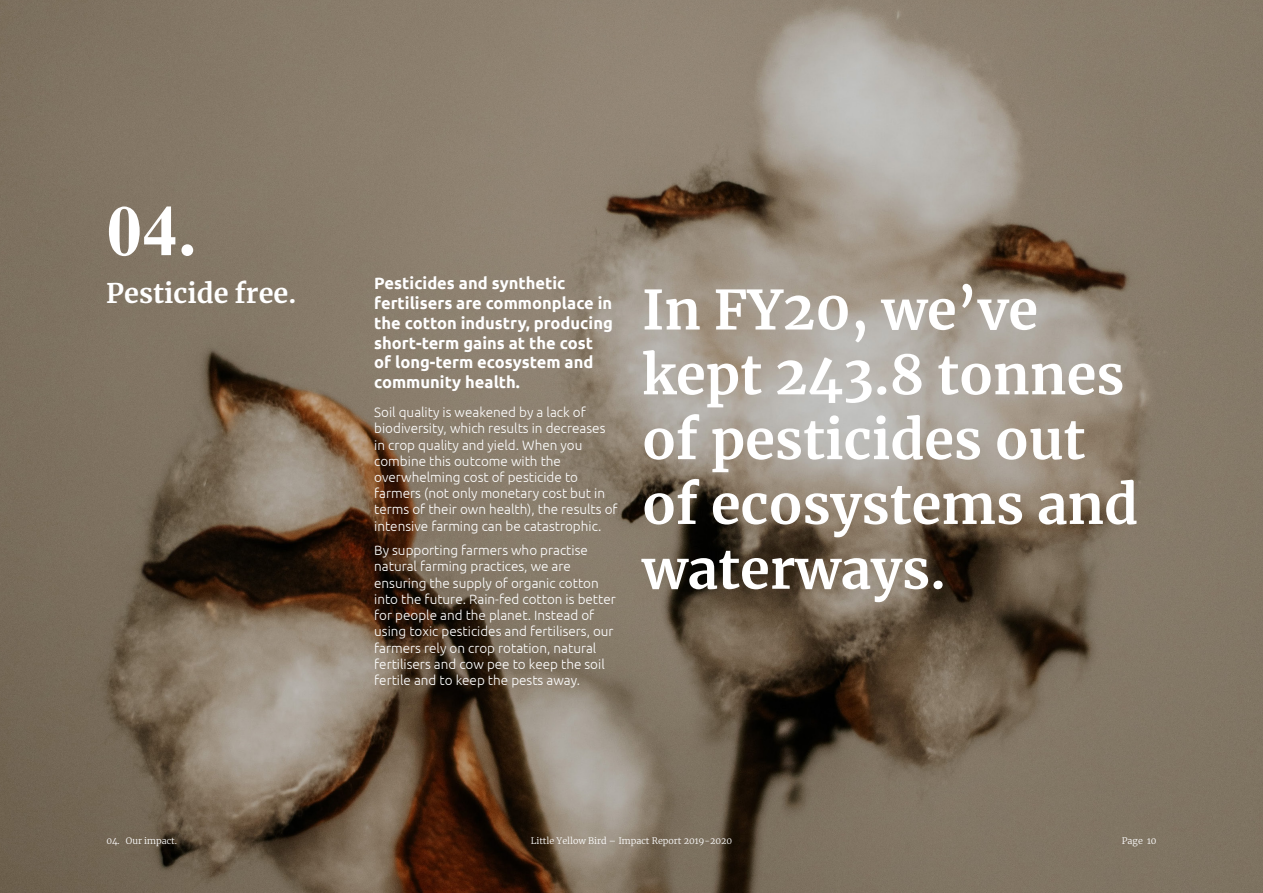
<style>
.page{position:relative;width:1263px;height:893px;background:#fff}
.page>*{position:absolute;margin:0;border:0;box-sizing:border-box;transform-origin:0 0}
.N1_-_Numerals{font:700 72px "Times New Roman";color:#fff}
.H1_-_Big_Heading{font:700 54px/64.8px "Merriweather";color:#fff}
.H3_-_Sub_Heading{font:700 27px "Merriweather";color:#fff}
.B2_-_into_para{font:700 16.5px/19.8px "Ubuntu";color:#fff}
.B1_-_Body{font:300 13.5px/16.2px "Ubuntu";color:#fff}
.H5_-_Heading_Small{font:300 9px "Merriweather";color:#fff}
</style>
<div class="page">
<img style="left:0;top:0;width:1263px;height:893px">
<p class="N1_-_Numerals" style="left:106px;top:181px;width:91px">04.</p>
<p class="B2_-_into_para" style="left:374px;top:273px;width:240px">Pesticides and synthetic fertilisers are commonplace in the cotton industry, producing short-term gains at the cost of long-term ecosystem and community health.</p>
<p class="B1_-_Body" style="left:374px;top:404px;width:245px">Soil quality is weakened by a lack of biodiversity, which results in decreases in crop quality and yield. When you combine this outcome with the overwhelming cost of pesticide to farmers (not only monetary cost but in terms of their own health), the results of intensive farming can be catastrophic.</p>
<p class="B1_-_Body" style="left:374px;top:542px;width:243px">By supporting farmers who practise natural farming practices, we are ensuring the supply of organic cotton into the future. Rain-fed cotton is better for people and the planet. Instead of using toxic pesticides and fertilisers, our farmers rely on crop rotation, natural fertilisers and cow pee to keep the soil fertile and to keep the pests away.</p>
<p class="H3_-_Sub_Heading" style="left:106px;top:274px;width:191px">Pesticide free.</p>
<p class="H1_-_Big_Heading" style="left:642px;top:276px;width:497px">In FY20, we’ve kept 243.8 tonnes of pesticides out of ecosystems and waterways.</p>
<p class="H5_-_Heading_Small" style="left:107px;top:835px;width:15px">04.</p>
<p class="H5_-_Heading_Small" style="left:126px;top:835px;width:53px">Our impact.</p>
<p class="H5_-_Heading_Small" style="left:531px;top:835px;width:203px">Little Yellow Bird – Impact Report 2019-2020</p>
<p class="H5_-_Heading_Small" style="left:1122px;top:835px;width:36px">Page 10</p>
</div>
